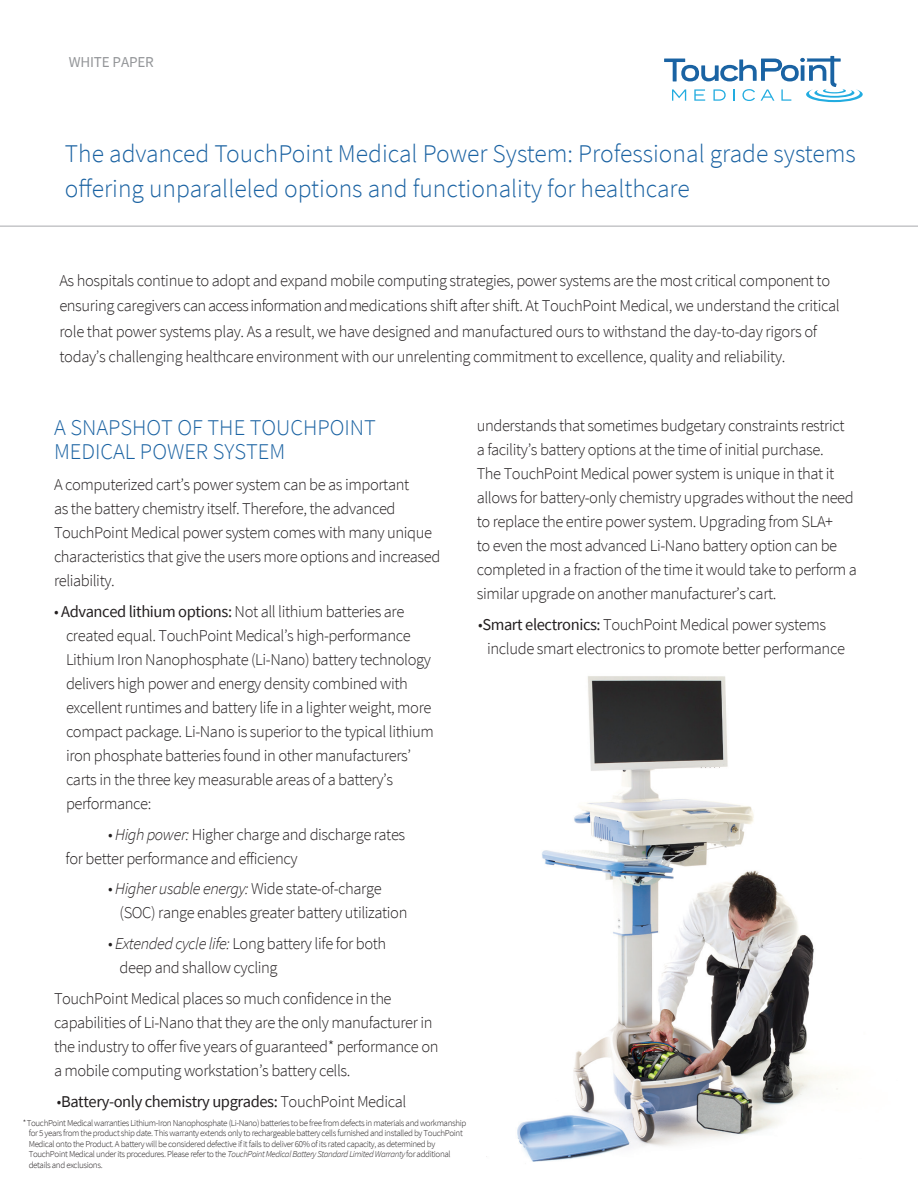
<style>
.page{position:relative;width:918px;height:1188px;background:#fff}
.page>*{position:absolute;margin:0;border:0;box-sizing:border-box;transform-origin:0 0}
.t1{font:300 25.5px/34.7px "Source Sans Pro";color:#1a62a2}
.body_copy{font:300 22.5px/24px "Source Sans Pro";color:#1a62a2}
.body_copy-2{font:300 16.5px/24px "Source Sans Pro";letter-spacing:-.025em;color:#231f20}
.body_copy-3{font:16.5px "Source Sans Pro";letter-spacing:-.025em;color:#231f20}
.t2{font:15.15px "Source Sans Pro";letter-spacing:-.01em;color:#939598}
.body_copy-4{font:300 9px/10.5px "Source Sans Pro";letter-spacing:-.04em;color:#231f20}
.s1{font-weight:400}
.s2{font-style:italic}
.s3{font-weight:300}
</style>
<div class="page">
<hr style="left:0;top:226px;width:918px;height:1px;background:#a8a9ad">
<img style="left:486px;top:676px;width:352px;height:486px">
<svg style="left:664px;top:56px;width:198px;height:46px"></svg>
<hr style="left:801px;top:65px;width:3px;height:16px;background:#1a63a3">
<p class="t2" style="left:69px;top:52px;width:87px">WHITE PAPER</p>
<p class="t1" style="left:65px;top:136px;width:792px">The advanced TouchPoint Medical Power System: Professional grade systems offering unparalleled options and functionality for healthcare</p>
<p class="body_copy-2" style="left:59px;top:267px;width:782px;line-height:25.5px">As hospitals continue to adopt and expand mobile computing strategies, power systems are the most critical component to ensuring caregivers can access information and medications shift after shift. At TouchPoint Medical, we understand the critical role that power systems play. As a result, we have designed and manufactured ours to withstand the day-to-day rigors of today’s challenging healthcare environment with our unrelenting commitment to excellence, quality and reliability.</p>
<p class="body_copy" style="left:54px;top:416px;width:324px">A SNAPSHOT OF THE TOUCHPOINT<br>MEDICAL POWER SYSTEM</p>
<p class="body_copy-2" style="left:54px;top:473px;width:388px">A computerized cart’s power system can be as important<br>as the battery chemistry itself. Therefore, the advanced TouchPoint Medical power system comes with many unique characteristics that give the users more options and increased reliability.</p>
<p class="body_copy-2" style="left:66px;top:599px;width:369px;text-indent:-12px">• <span class="s1">Advanced lithium options:</span> Not all lithium batteries are created equal. TouchPoint Medical’s high-performance Lithium Iron Nanophosphate (Li-Nano) battery technology delivers high power and energy density combined with excellent runtimes and battery life in a lighter weight, more compact package. Li-Nano is superior to the typical lithium iron phosphate batteries found in other manufacturers’ carts in the three key measurable areas of a battery’s performance:</p>
<p class="body_copy-2" style="left:66px;top:822px;width:341px;text-indent:42px">• <span class="s2">High power:</span> Higher charge and discharge rates for better performance and efficiency</p>
<p class="body_copy-2" style="left:120px;top:877px;width:289px;text-indent:-12px">• <span class="s2">Higher usable energy:</span> Wide state-of-charge (SOC) range enables greater battery utilization</p>
<p class="body_copy-2" style="left:120px;top:932px;width:268px;text-indent:-12px">• <span class="s2">Extended cycle life:</span> Long battery life for both deep and shallow cycling</p>
<p class="body_copy-2" style="left:54px;top:986px;width:386px">TouchPoint Medical places so much confidence in the capabilities of Li-Nano that they are the only manufacturer in the industry to offer five years of guaranteed* performance on a mobile computing workstation’s battery cells.</p>
<p class="body_copy-3" style="left:57px;top:1091px;width:351px"><span class="s3">•</span>Battery-only chemistry upgrades: <span class="s3">TouchPoint Medical</span></p>
<p class="body_copy-4" style="left:29px;top:1117px;width:439px;text-indent:-6px">*TouchPoint Medical warranties Lithium-Iron Nanophosphate (Li-Nano) batteries to be free from defects in materials and workmanship for 5 years from the product ship date. This warranty extends only to rechargeable battery cells furnished and installed by TouchPoint Medical onto the Product. A battery will be considered defective if it fails to deliver 60% of its rated capacity, as determined by TouchPoint Medical under its procedures. Please refer to the <span class="s2">TouchPoint Medical Battery Standard Limited Warranty</span> for additional details and exclusions.</p>
<p class="body_copy-2" style="left:477px;top:413px;width:382px">understands that sometimes budgetary constraints restrict<br>a facility’s battery options at the time of initial purchase.<br>The TouchPoint Medical power system is unique in that it allows for battery-only chemistry upgrades without the need to replace the entire power system. Upgrading from SLA+<br>to even the most advanced Li-Nano battery option can be completed in a fraction of the time it would take to perform a similar upgrade on another manufacturer’s cart.</p>
<p class="body_copy-2" style="left:487px;top:612px;width:359px;text-indent:-9px">•<span class="s1">Smart electronics:</span> TouchPoint Medical power systems include smart electronics to promote better performance</p>
</div>
